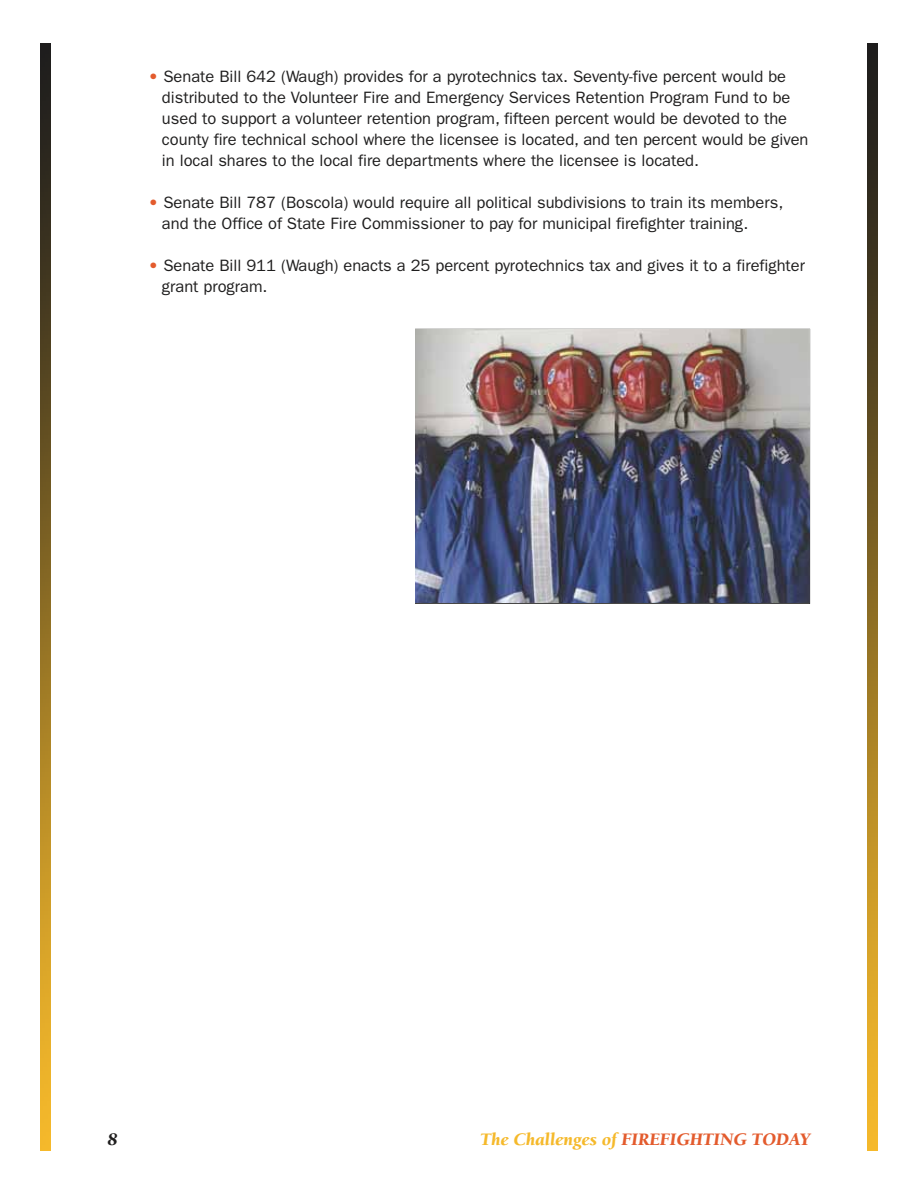
<style>
.page{position:relative;width:918px;height:1188px;background:#fff}
.page>*{position:absolute;margin:0;border:0;box-sizing:border-box;transform-origin:0 0}
.t1{font:italic 900 18px "Berkeley Std";color:#e35b2d}
.t2{font:italic 900 18px "Berkeley Std";color:#1f1e1e}
.t3{font:16.5px/21px "Franklin Gothic";color:#1f1e1e}
.s1{font-weight:800;color:#e35b2d}
.s2{color:#f5b92b}
</style>
<div class="page">
<img style="left:41px;top:43px;width:9px;height:1107px">
<img style="left:868px;top:43px;width:9px;height:1107px">
<img style="left:416px;top:330px;width:393px;height:273px">
<p class="t3" style="left:162px;top:66px;width:648px;text-indent:-13px"><span class="s1">•</span> Senate Bill 642 (Waugh) provides for a pyrotechnics tax. Seventy-five percent would be distributed to the Volunteer Fire and Emergency Services Retention Program Fund to be used to support a volunteer retention program, fifteen percent would be devoted to the county fire technical school where the licensee is located, and ten percent would be given in local shares to the local fire departments where the licensee is located.</p>
<p class="t3" style="left:162px;top:192px;width:623px;text-indent:-13px"><span class="s1">•</span> Senate Bill 787 (Boscola) would require all political subdivisions to train its members, and the Office of State Fire Commissioner to pay for municipal firefighter training.</p>
<p class="t3" style="left:162px;top:255px;width:645px;text-indent:-13px"><span class="s1">•</span> Senate Bill 911 (Waugh) enacts a 25 percent pyrotechnics tax and gives it to a firefighter grant program.</p>
<p class="t2" style="left:108px;top:1130px;width:11px">8</p>
<p class="t1" style="left:480px;top:1130px;width:331px"><span class="s2">The Challenges of</span> FIREFIGHTING TODAY</p>
</div>
